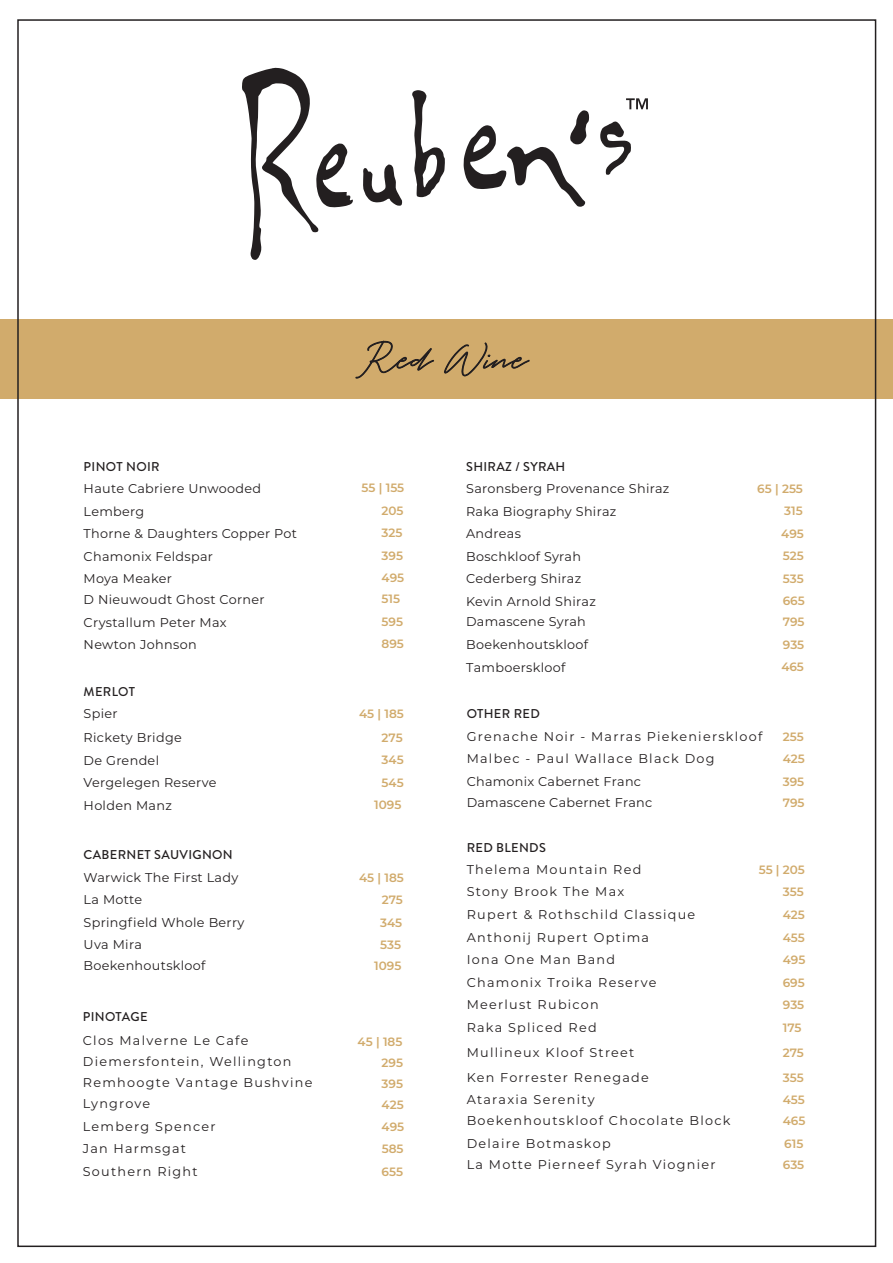
<style>
.page{position:relative;width:893px;height:1263px;background:#fff}
.page>*{position:absolute;margin:0;border:0;box-sizing:border-box;transform-origin:0 0}
.t1{font:12.75px/22.5px "Montserrat";letter-spacing:.1em;color:#231f20}
.t2{font:12.75px/22.5px "Montserrat";letter-spacing:.025em;color:#231f20}
.t3{font:500 12.75px "Brandon Grotesque";letter-spacing:.025em;color:#231f20}
.t4{font:12.75px "Montserrat";letter-spacing:.02em;color:#231f20}
.t5{font:12.75px/22.4px "Montserrat";letter-spacing:.09em;color:#231f20}
.t6{font:12.75px "Montserrat";letter-spacing:.015em;color:#231f20}
.t7{font:600 12px/22.5px "Montserrat";color:#d1ab6c}
</style>
<div class="page">
<div style="left:0;top:320px;width:893px;height:79px;background:#d1ab6c"></div>
<svg style="left:355px;top:341px;width:79px;height:37px"></svg>
<svg style="left:444px;top:342px;width:86px;height:34px"></svg>
<svg style="left:242px;top:67px;width:111px;height:193px"></svg>
<svg style="left:363px;top:164px;width:39px;height:42px"></svg>
<svg style="left:600px;top:121px;width:31px;height:54px"></svg>
<svg style="left:463px;top:110px;width:126px;height:97px"></svg>
<svg style="left:412px;top:90px;width:33px;height:107px"></svg>
<svg style="left:626px;top:98px;width:22px;height:11px"></svg>
<p class="t3" style="left:84px;top:457px;width:77px">PINOT NOIR</p>
<p class="t2" style="left:84px;top:477px;width:215px">Haute Cabriere Unwooded<br>Lemberg<br>Thorne &amp; Daughters Copper Pot<br>Chamonix Feldspar</p>
<p class="t2" style="left:84px;top:588px;width:182px">D Nieuwoudt Ghost Corner<br>Crystallum Peter Max<br>Newton Johnson</p>
<p class="t3" style="left:84px;top:682px;width:53px">MERLOT</p>
<p class="t2" style="left:84px;top:701px;width:100px;line-height:24px">Spier<br>Rickety Bridge</p>
<p class="t2" style="left:84px;top:771px;width:135px">Vergelegen Reserve<br>Holden Manz</p>
<p class="t7" style="left:382px;top:476px;width:24px;text-indent:-20px">55 | 155<br>205<br>325<br>395</p>
<p class="t7" style="left:382px;top:587px;width:24px">515<br>595<br>895</p>
<p class="t6" style="left:84px;top:569px;width:90px">Moya Meaker</p>
<p class="t7" style="left:382px;top:566px;width:24px">495</p>
<p class="t7" style="left:359px;top:701px;width:46px;line-height:24px;text-align:right">45 | 185<br>275</p>
<p class="t2" style="left:84px;top:748px;width:77px">De Grendel</p>
<p class="t7" style="left:374px;top:748px;width:31px;text-align:right">345<br>545<br>1095</p>
<p class="t3" style="left:84px;top:846px;width:151px">CABERNET SAUVIGNON</p>
<p class="t2" style="left:84px;top:865px;width:162px">Warwick The First Lady<br>La Motte<br>Springfield Whole Berry<br>Uva Mira</p>
<p class="t7" style="left:380px;top:865px;width:25px;text-indent:-21px">45 | 185<br>275<br>345<br>535</p>
<p class="t2" style="left:84px;top:954px;width:123px">Boekenhoutskloof</p>
<p class="t7" style="left:374px;top:954px;width:29px">1095</p>
<p class="t3" style="left:83px;top:1008px;width:66px">PINOTAGE</p>
<p class="t1" style="left:83px;top:1030px;width:210px;line-height:21px">Clos Malverne Le Cafe<br>Diemersfontein, Wellington</p>
<p class="t7" style="left:358px;top:1029px;width:46px">45 | 185</p>
<p class="t7" style="left:382px;top:1050px;width:23px">295</p>
<p class="t1" style="left:83px;top:1071px;width:231px">Remhoogte Vantage Bushvine</p>
<p class="t7" style="left:382px;top:1071px;width:23px">395</p>
<p class="t5" style="left:83px;top:1092px;width:134px">Lyngrove<br>Lemberg Spencer<br>Jan Harmsgat</p>
<p class="t1" style="left:83px;top:1159px;width:116px">Southern Right</p>
<p class="t7" style="left:382px;top:1092px;width:24px">425<br>495</p>
<p class="t7" style="left:382px;top:1160px;width:23px">655</p>
<p class="t7" style="left:382px;top:1137px;width:23px">585</p>
<p class="t3" style="left:466px;top:457px;width:101px">SHIRAZ / SYRAH</p>
<p class="t2" style="left:466px;top:477px;width:205px">Saronsberg Provenance Shiraz<br>Raka Biography Shiraz<br>Andreas<br>Boschkloof Syrah</p>
<p class="t7" style="left:781px;top:477px;width:24px;text-align:justify;text-indent:-24px">65 | 255<br>315<br>495</p>
<p class="t7" style="left:783px;top:567px;width:24px">535<br>665</p>
<p class="t7" style="left:783px;top:633px;width:23px">935</p>
<p class="t7" style="left:783px;top:544px;width:22px">525</p>
<p class="t2" style="left:466px;top:567px;width:131px">Cederberg Shiraz<br>Kevin Arnold Shiraz</p>
<p class="t2" style="left:466px;top:633px;width:123px">Boekenhoutskloof<br>Tamboerskloof</p>
<p class="t4" style="left:466px;top:613px;width:121px">Damascene Syrah</p>
<p class="t7" style="left:783px;top:610px;width:23px">795</p>
<p class="t7" style="left:781px;top:655px;width:24px">465</p>
<p class="t3" style="left:467px;top:705px;width:75px">OTHER RED</p>
<p class="t1" style="left:467px;top:724px;width:297px">Grenache Noir - Marras Piekenierskloof<br>Malbec - Paul Wallace Black Dog</p>
<p class="t7" style="left:783px;top:725px;width:24px">255<br>425</p>
<p class="t4" style="left:467px;top:772px;width:176px">Chamonix Cabernet Franc</p>
<p class="t7" style="left:783px;top:770px;width:23px">395</p>
<p class="t4" style="left:467px;top:793px;width:187px">Damascene Cabernet Franc</p>
<p class="t7" style="left:783px;top:791px;width:23px">795</p>
<p class="t3" style="left:467px;top:838px;width:81px">RED BLENDS</p>
<p class="t1" style="left:467px;top:858px;width:176px">Thelema Mountain Red</p>
<p class="t1" style="left:467px;top:903px;width:230px">Rupert &amp; Rothschild Classique<br>Anthonij Rupert Optima<br>Iona One Man Band<br>Chamonix Troika Reserve<br>Meerlust Rubicon<br>Raka Spliced Red</p>
<p class="t1" style="left:467px;top:879px;width:159px">Stony Brook The Max</p>
<p class="t7" style="left:759px;top:858px;width:48px">55 | 205</p>
<p class="t7" style="left:783px;top:903px;width:24px;text-align:justify">425<br>455<br>495<br>695<br>935<br>175</p>
<p class="t7" style="left:783px;top:879px;width:22px">355</p>
<p class="t1" style="left:467px;top:1040px;width:169px">Mullineux Kloof Street</p>
<p class="t7" style="left:783px;top:1041px;width:23px">275</p>
<p class="t1" style="left:467px;top:1065px;width:184px">Ken Forrester Renegade</p>
<p class="t1" style="left:467px;top:1109px;width:265px">Boekenhoutskloof Chocolate Block<br>Delaire Botmaskop</p>
<p class="t1" style="left:467px;top:1088px;width:130px">Ataraxia Serenity</p>
<p class="t7" style="left:783px;top:1066px;width:22px">355</p>
<p class="t7" style="left:783px;top:1109px;width:24px">465<br>615</p>
<p class="t7" style="left:783px;top:1088px;width:24px">455</p>
<p class="t1" style="left:467px;top:1152px;width:250px">La Motte Pierneef Syrah Viognier</p>
<p class="t7" style="left:783px;top:1153px;width:23px">635</p>
</div>
